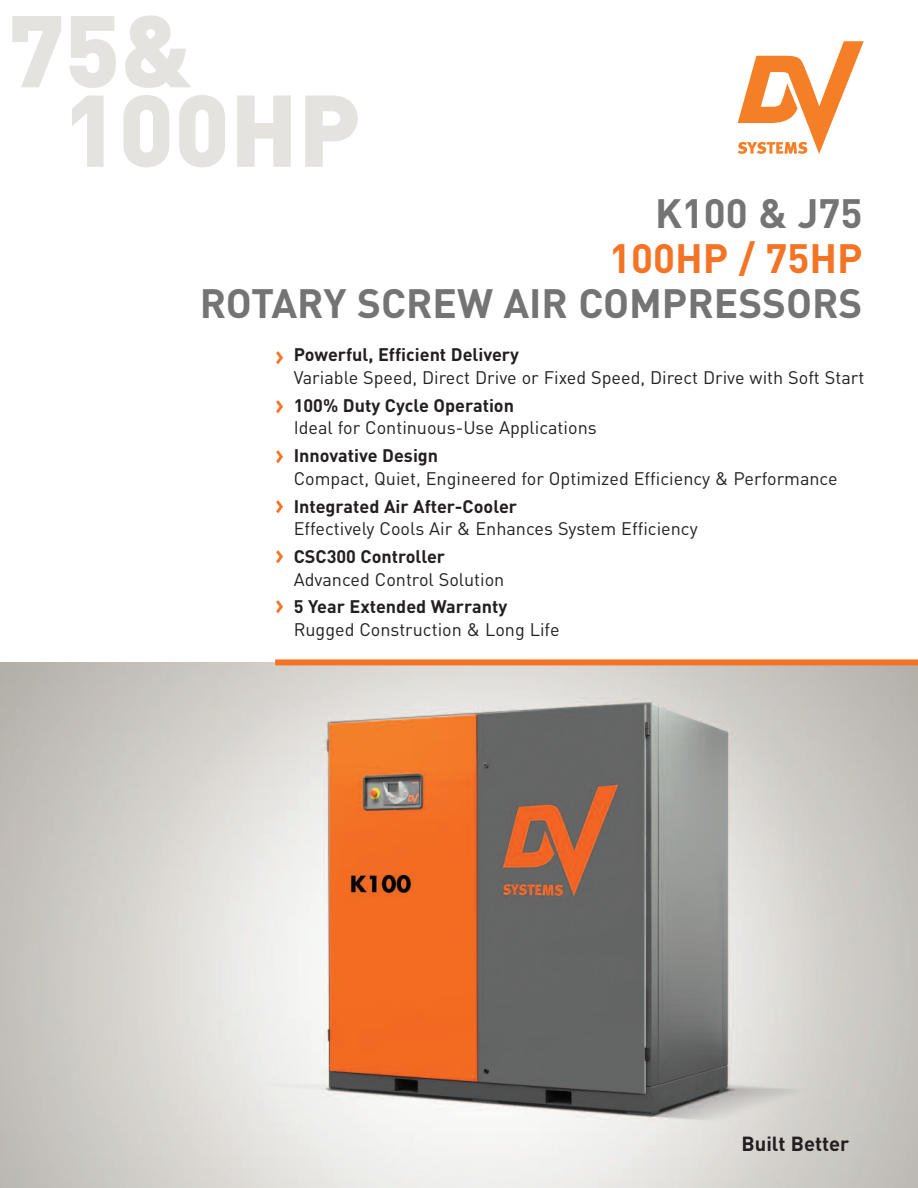
<style>
.page{position:relative;width:918px;height:1188px;background:#fff}
.page>*{position:absolute;margin:0;border:0;box-sizing:border-box;transform-origin:0 0}
.t1{font:900 100.2px/79.5px "DINOT";color:#e5e3e0}
.t2{font:700 40.5px "DINOT";color:#757474}
.t3{font:700 40.5px "DINOT";color:#f47325}
.t4{font:700 21px "Meta";color:#f47325;scale:.95 1}
.t5{font:700 20.25px "DINOT";color:#231f20}
.t6{font:18px "DINOT";color:#231f20}
.t7{font:700 18px "DINOT";color:#231f20}
</style>
<div class="page">
<svg style="left:738px;top:41px;width:126px;height:113px"></svg>
<img style="left:0;top:662px;width:918px;height:526px">
<div style="left:275px;top:659px;width:643px;height:6px;background:#f47325"></div>
<h1 class="t1" style="left:63px;top:21px;width:299px;text-indent:-54px">75&amp;<br>100HP</h1>
<h2 class="t2" style="left:655px;top:199px;width:209px">K100 &amp; J75</h2>
<h2 class="t3" style="left:609px;top:244px;width:255px">100HP / 75HP</h2>
<h2 class="t2" style="left:200px;top:289px;width:664px">ROTARY SCREW AIR COMPRESSORS</h2>
<p class="t4" style="left:275px;top:344px;width:10px">&gt;</p>
<p class="t4" style="left:275px;top:394px;width:10px">&gt;</p>
<p class="t4" style="left:275px;top:443px;width:10px">&gt;</p>
<p class="t4" style="left:275px;top:493px;width:10px">&gt;</p>
<p class="t4" style="left:275px;top:543px;width:10px">&gt;</p>
<p class="t4" style="left:275px;top:593px;width:10px">&gt;</p>
<p class="t7" style="left:294px;top:349px;width:227px">Powerful, Efficient Delivery</p>
<p class="t6" style="left:294px;top:371px;width:572px">Variable Speed, Direct Drive or Fixed Speed, Direct Drive with Soft Start</p>
<p class="t7" style="left:294px;top:399px;width:222px">100% Duty Cycle Operation</p>
<p class="t6" style="left:294px;top:422px;width:304px">Ideal for Continuous-Use Applications</p>
<p class="t7" style="left:294px;top:449px;width:146px">Innovative Design</p>
<p class="t6" style="left:294px;top:472px;width:545px">Compact, Quiet, Engineered for Optimized Efficiency &amp; Performance</p>
<p class="t7" style="left:294px;top:500px;width:225px">Integrated Air After-Cooler</p>
<p class="t6" style="left:294px;top:522px;width:406px">Effectively Cools Air &amp; Enhances System Efficiency</p>
<p class="t7" style="left:294px;top:550px;width:153px">CSC300 Controller</p>
<p class="t6" style="left:294px;top:573px;width:212px">Advanced Control Solution</p>
<p class="t7" style="left:294px;top:601px;width:215px">5 Year Extended Warranty</p>
<p class="t6" style="left:294px;top:623px;width:267px">Rugged Construction &amp; Long Life</p>
<p class="t5" style="left:742px;top:1136px;width:109px">Built Better</p>
</div>
